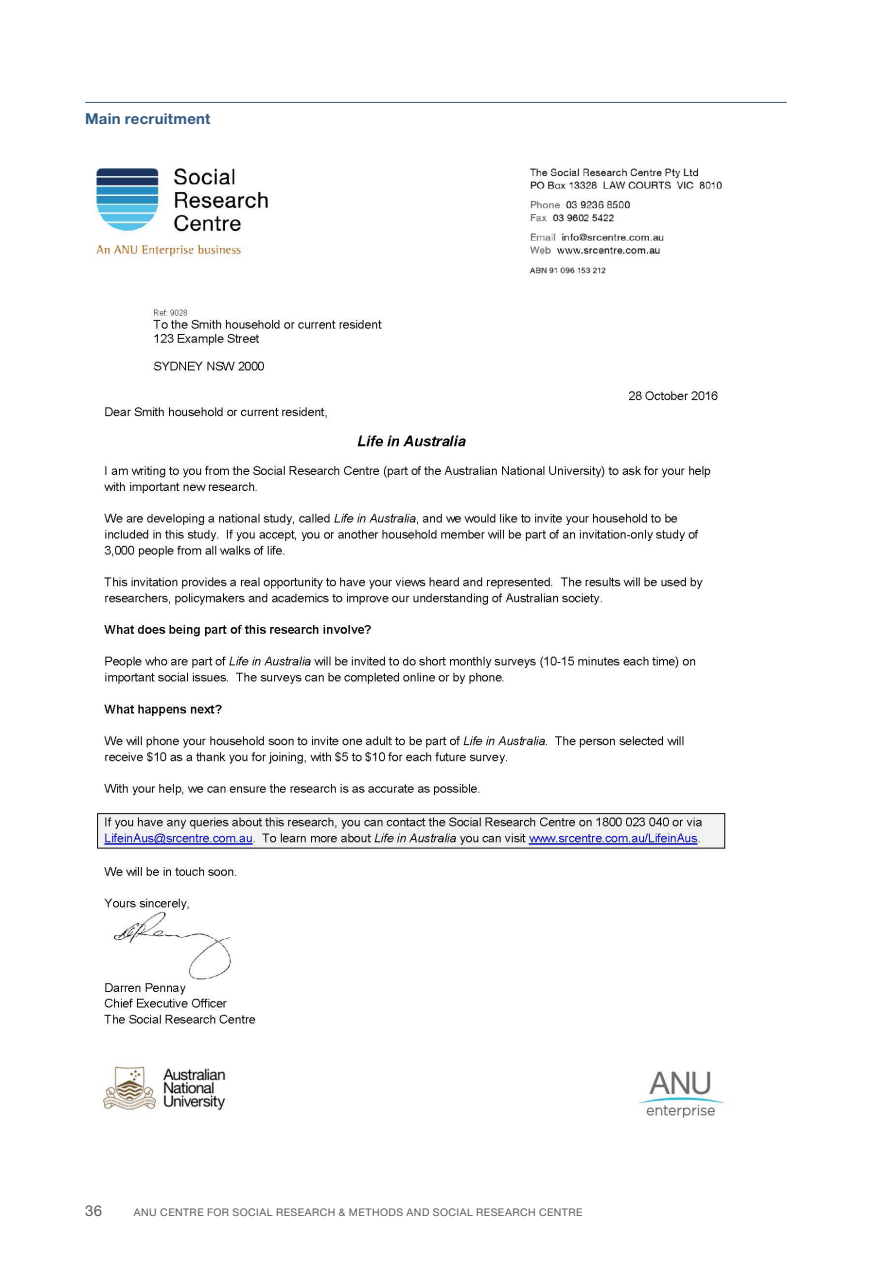
<style>
.page{position:relative;width:893px;height:1263px;background:#fff}
.page>*{position:absolute;margin:0;border:0;box-sizing:border-box;transform-origin:0 0}
.t1{font:700 15px "Helvetica Neue LT Std";letter-spacing:.015em;color:#315a80}
.t2{font:15px "Helvetica Neue LT Std";color:#58595b}
.t3{font:10.5px "Helvetica Neue LT Std";letter-spacing:.045em;color:#58595b}
</style>
<div class="page">
<hr style="left:85px;top:102px;width:702px;height:1px;background:#315a80">
<img style="left:93px;top:167px;width:633px;height:951px">
<h1 class="t1" style="left:85px;top:109px;width:127px">Main recruitment</h1>
<h1 class="t2" style="left:85px;top:1202px;width:19px">36</h1>
<p class="t3" style="left:134px;top:1206px;width:450px">ANU CENTRE FOR SOCIAL RESEARCH &amp; METHODS AND SOCIAL RESEARCH CENTRE</p>
</div>
